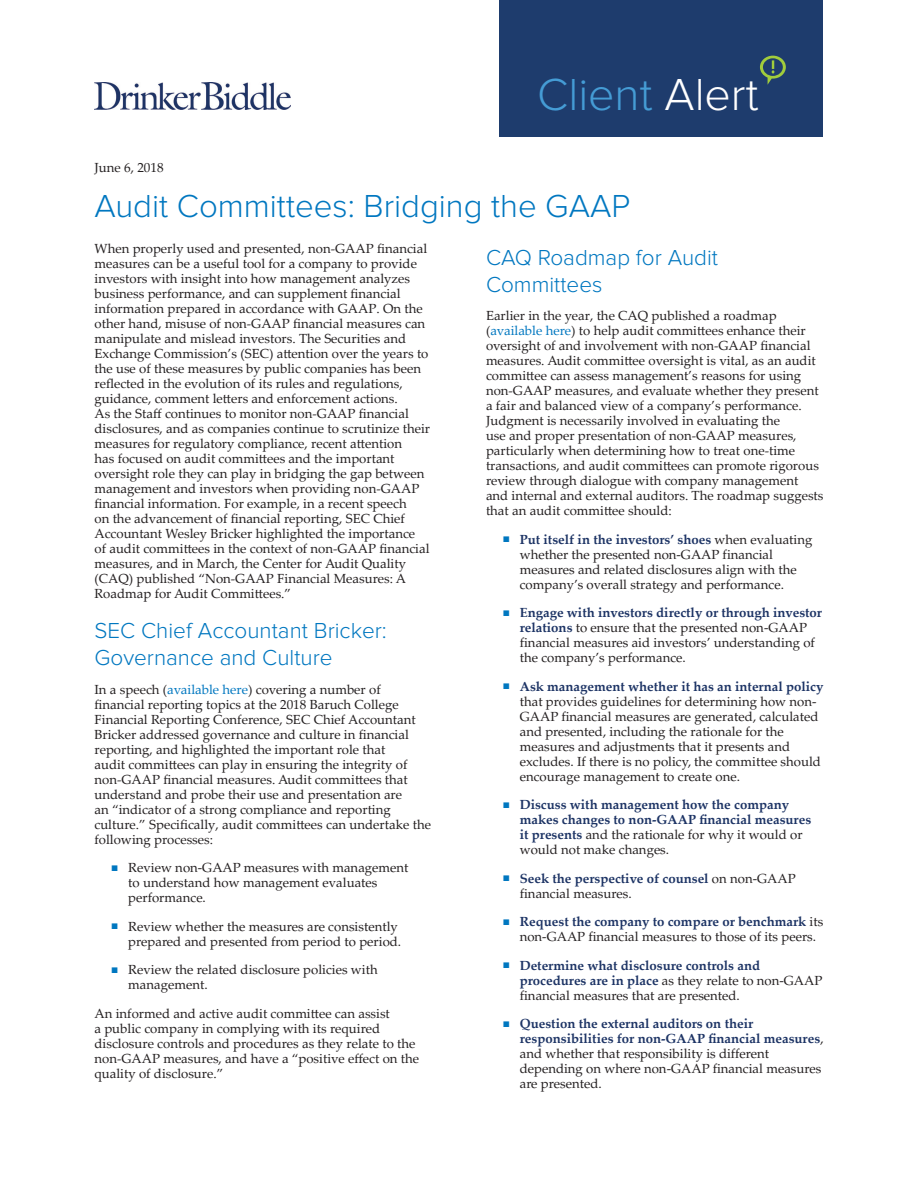
<style>
.page{position:relative;width:918px;height:1188px;background:#fff}
.page>*{position:absolute;margin:0;border:0;box-sizing:border-box;transform-origin:0 0}
.Lawyer_Office_and_or{font:300 46.5px "Proxima Nova";color:#459cd5}
.Title_-_Cover{font:300 33px "Proxima Nova";color:#0077c0}
.Body{font:300 22.5px/27px "Proxima Nova";color:#0077c0}
.Body-2{font:13.2px/15px "Palatino Linotype";color:#231f20}
.t1{font:13.2px/15px "Palatino";color:#231f20}
.t2{font:700 13.2px/15px "Palatino Linotype";color:#1d3465}
.s1{color:#fff}
.s2{color:#0077c0}
.s3{font-family:"Proxima Nova";font-weight:300;font-size:9.75px;color:#0077c0}
.s4{font-family:"Palatino Linotype";font-weight:700;color:#1d3465}
.s5{font-family:"Palatino";font-weight:400;color:#231f20}
</style>
<div class="page">
<img style="left:94px;top:82px;width:196px;height:28px">
<div style="left:500px;top:0;width:324px;height:136px;background:#1e3c6d"></div>
<svg style="left:760px;top:56px;width:26px;height:29px"></svg>
<p class="Lawyer_Office_and_or" style="left:537px;top:67px;width:223px">Client <span class="s1">Alert</span></p>
<p class="Body-2" style="left:94px;top:159px;width:71px">June 6, 2018</p>
<p class="Title_-_Cover" style="left:94px;top:187px;width:537px">Audit Committees: Bridging the GAAP</p>
<p class="Body-2" style="left:94px;top:240px;width:337px">When properly used and presented, non-GAAP financial measures can be a useful tool for a company to provide investors with insight into how management analyzes business performance, and can supplement financial information prepared in accordance with GAAP. On the other hand, misuse of non-GAAP financial measures can manipulate and mislead investors. The Securities and Exchange Commission’s (SEC) attention over the years to the use of these measures by public companies has been reflected in the evolution of its rules and regulations, guidance, comment letters and enforcement actions.<br>As the Staff continues to monitor non-GAAP financial disclosures, and as companies continue to scrutinize their measures for regulatory compliance, recent attention<br>has focused on audit committees and the important oversight role they can play in bridging the gap between management and investors when providing non-GAAP financial information. For example, in a recent speech<br>on the advancement of financial reporting, SEC Chief Accountant Wesley Bricker highlighted the importance<br>of audit committees in the context of non-GAAP financial measures, and in March, the Center for Audit Quality (CAQ) published “Non-GAAP Financial Measures: A Roadmap for Audit Committees.”</p>
<p class="Body" style="left:94px;top:617px;width:294px">SEC Chief Accountant Bricker:<br>Governance and Culture</p>
<p class="Body-2" style="left:94px;top:681px;width:338px">In a speech (<span class="s2">available here</span>) covering a number of financial reporting topics at the 2018 Baruch College Financial Reporting Conference, SEC Chief Accountant Bricker addressed governance and culture in financial reporting, and highlighted the important role that<br>audit committees can play in ensuring the integrity of non-GAAP financial measures. Audit committees that understand and probe their use and presentation are<br>an “indicator of a strong compliance and reporting culture.” Specifically, audit committees can undertake the following processes:</p>
<p class="t1" style="left:128px;top:860px;width:282px;text-indent:-17px"><span class="s3">■</span> Review non-GAAP measures with management to understand how management evaluates performance.</p>
<p class="t1" style="left:112px;top:919px;width:291px;text-align:right"><span class="s3">■</span> Review whether the measures are consistently prepared and presented from period to period.</p>
<p class="t1" style="left:128px;top:962px;width:251px;text-indent:-17px"><span class="s3">■</span> Review the related disclosure policies with management.</p>
<p class="Body-2" style="left:94px;top:1005px;width:326px">An informed and active audit committee can assist<br>a public company in complying with its required disclosure controls and procedures as they relate to the non-GAAP measures, and have a “positive effect on the quality of disclosure.”</p>
<p class="Body" style="left:486px;top:244px;width:234px">CAQ Roadmap for Audit<br>Committees</p>
<p class="Body-2" style="left:486px;top:308px;width:339px">Earlier in the year, the CAQ published a roadmap (<span class="s2">available here</span>) to help audit committees enhance their oversight of and involvement with non-GAAP financial measures. Audit committee oversight is vital, as an audit committee can assess management’s reasons for using non-GAAP measures, and evaluate whether they present a fair and balanced view of a company’s performance.<br>Judgment is necessarily involved in evaluating the<br>use and proper presentation of non-GAAP measures, particularly when determining how to treat one-time transactions, and audit committees can promote rigorous review through dialogue with company management and internal and external auditors. The roadmap suggests that an audit committee should:</p>
<p class="t1" style="left:520px;top:532px;width:294px;text-indent:-17px"><span class="s3">■</span> <span class="s4">Put itself in the investors’ shoes</span> when evaluating whether the presented non-GAAP financial measures and related disclosures align with the company’s overall strategy and performance.</p>
<p class="t1" style="left:520px;top:605px;width:304px;text-indent:-17px"><span class="s3">■</span> <span class="s4">Engage with investors directly or through investor relations</span> to ensure that the presented non-GAAP financial measures aid investors’ understanding of the company’s performance.</p>
<p class="t1" style="left:520px;top:679px;width:305px;text-indent:-17px"><span class="s3">■</span> <span class="s4">Ask management whether it has an internal policy </span>that provides guidelines for determining how non-GAAP financial measures are generated, calculated and presented, including the rationale for the measures and adjustments that it presents and excludes. If there is no policy, the committee should encourage management to create one.</p>
<p class="t2" style="left:520px;top:797px;width:293px;text-indent:-17px"><span class="s3">■</span> Discuss with management how the company makes changes to non-GAAP financial measures it presents <span class="s5">and the rationale for why it would or would not make changes.</span></p>
<p class="t1" style="left:520px;top:871px;width:277px;text-indent:-17px"><span class="s3">■</span> <span class="s4">Seek the perspective of counsel</span> on non-GAAP financial measures.</p>
<p class="t1" style="left:520px;top:914px;width:305px;text-indent:-17px"><span class="s3">■</span> <span class="s4">Request the company to compare or benchmark</span> its non-GAAP financial measures to those of its peers.</p>
<p class="t1" style="left:520px;top:958px;width:304px;text-indent:-17px"><span class="s3">■</span> <span class="s4">Determine what disclosure controls and procedures are in place</span> as they relate to non-GAAP financial measures that are presented.</p>
<p class="t1" style="left:520px;top:1016px;width:305px;text-indent:-17px"><span class="s3">■</span> <span class="s4">Question the external auditors on their responsibilities for non-GAAP financial measures</span>, and whether that responsibility is different depending on where non-GAAP financial measures are presented.</p>
</div>
